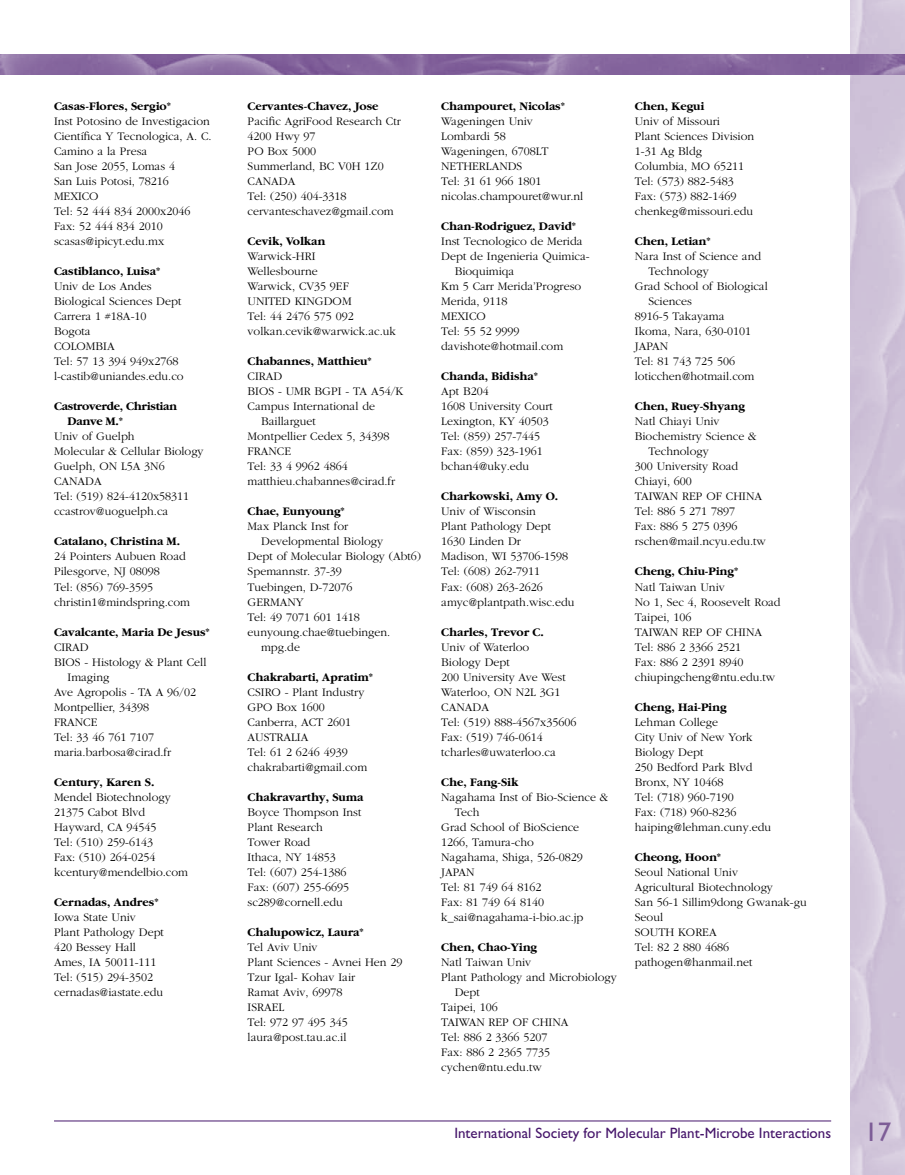
<style>
.page{position:relative;width:905px;height:1175px;background:#fff}
.page>*{position:absolute;margin:0;border:0;box-sizing:border-box;transform-origin:0 0}
.t1{font:15px "Gill Sans";color:#46166b}
.t2{font:300 12px/15px "Garamond";color:#000}
.t3{font:700 12px "Garamond";color:#000}
.t4{font:700 12px/15px "Garamond";letter-spacing:-.02em;color:#000}
.s1{font-size:27px;color:#7d5c97}
</style>
<div class="page">
<img style="left:850px;top:0;width:54px;height:1174px">
<img style="left:0;top:54px;width:904px;height:20px">
<hr style="left:54px;top:1120px;width:777px;height:1px;background:#46166b">
<p class="t3" style="left:54px;top:100px;width:118px">Casas-Flores, Sergio*</p>
<p class="t2" style="left:54px;top:114px;width:159px">Inst Potosino de Investigacion<br>Científica Y Tecnologica, A. C.<br>Camino a la Presa<br>San Jose 2055, Lomas 4<br>San Luis Potosi, 78216<br>MEXICO<br>Tel: 52 444 834 2000x2046<br>Fax: 52 444 834 2010 scasas@ipicyt.edu.mx</p>
<p class="t3" style="left:54px;top:265px;width:108px">Castiblanco, Luisa*</p>
<p class="t2" style="left:54px;top:279px;width:131px">Univ de Los Andes<br>Biological Sciences Dept<br>Carrera 1 #18A-10<br>Bogota<br>COLOMBIA<br>Tel: 57 13 394 949x2768 l-castib@uniandes.edu.co</p>
<p class="t4" style="left:68px;top:399px;width:111px;text-indent:-14px">Castroverde, Christian<br>Danve M.*</p>
<p class="t2" style="left:54px;top:429px;width:151px">Univ of Guelph<br>Molecular &amp; Cellular Biology<br>Guelph, ON L5A 3N6<br>CANADA<br>Tel: (519) 824-4120x58311 ccastrov@uoguelph.ca</p>
<p class="t3" style="left:54px;top:535px;width:128px">Catalano, Christina M.</p>
<p class="t2" style="left:54px;top:549px;width:137px">24 Pointers Aubuen Road<br>Pilesgorve, NJ 08098<br>Tel: (856) 769-3595 christin1@mindspring.com</p>
<p class="t3" style="left:54px;top:625px;width:157px">Cavalcante, Maria De Jesus*</p>
<p class="t2" style="left:54px;top:639px;width:36px">CIRAD</p>
<p class="t2" style="left:54px;top:654px;width:154px">BIOS - Histology &amp; Plant Cell</p>
<p class="t2" style="left:68px;top:669px;width:43px">Imaging</p>
<p class="t2" style="left:54px;top:684px;width:144px">Ave Agropolis - TA A 96/02</p>
<p class="t2" style="left:54px;top:699px;width:97px">Montpellier, 34398</p>
<p class="t2" style="left:54px;top:714px;width:45px">FRANCE</p>
<p class="t2" style="left:54px;top:729px;width:102px">Tel: 33 46 761 7107</p>
<p class="t2" style="left:54px;top:744px;width:119px">maria.barbosa@cirad.fr</p>
<p class="t3" style="left:54px;top:775px;width:102px">Century, Karen S.</p>
<p class="t2" style="left:54px;top:789px;width:135px">Mendel Biotechnology<br>21375 Cabot Blvd<br>Hayward, CA 94545<br>Tel: (510) 259-6143<br>Fax: (510) 264-0254 kcentury@mendelbio.com</p>
<p class="t3" style="left:54px;top:895px;width:106px">Cernadas, Andres*</p>
<p class="t2" style="left:54px;top:909px;width:111px">Iowa State Univ<br>Plant Pathology Dept<br>420 Bessey Hall<br>Ames, IA 50011-111<br>Tel: (515) 294-3502 cernadas@iastate.edu</p>
<p class="t3" style="left:248px;top:100px;width:132px">Cervantes-Chavez, Jose</p>
<p class="t2" style="left:248px;top:114px;width:155px">Pacific AgriFood Research Ctr<br>4200 Hwy 97<br>PO Box 5000<br>Summerland, BC V0H 1Z0<br>CANADA<br>Tel: (250) 404-3318 cervanteschavez@gmail.com</p>
<p class="t3" style="left:248px;top:235px;width:79px">Cevik, Volkan</p>
<p class="t2" style="left:248px;top:249px;width:150px">Warwick-HRI<br>Wellesbourne<br>Warwick, CV35 9EF<br>UNITED KINGDOM<br>Tel: 44 2476 575 092 volkan.cevik@warwick.ac.uk</p>
<p class="t3" style="left:248px;top:355px;width:125px">Chabannes, Matthieu*</p>
<p class="t2" style="left:248px;top:369px;width:36px">CIRAD</p>
<p class="t2" style="left:248px;top:384px;width:157px">BIOS - UMR BGPI - TA A54/K</p>
<p class="t2" style="left:248px;top:399px;width:129px">Campus International de</p>
<p class="t2" style="left:261px;top:414px;width:56px">Baillarguet</p>
<p class="t2" style="left:248px;top:429px;width:143px">Montpellier Cedex 5, 34398</p>
<p class="t2" style="left:248px;top:444px;width:45px">FRANCE</p>
<p class="t2" style="left:248px;top:459px;width:102px">Tel: 33 4 9962 4864</p>
<p class="t2" style="left:248px;top:474px;width:149px">matthieu.chabannes@cirad.fr</p>
<p class="t3" style="left:248px;top:505px;width:98px">Chae, Eunyoung*</p>
<p class="t2" style="left:248px;top:519px;width:102px">Max Planck Inst for</p>
<p class="t2" style="left:261px;top:534px;width:123px">Developmental Biology</p>
<p class="t2" style="left:248px;top:549px;width:175px">Dept of Molecular Biology (Abt6)</p>
<p class="t2" style="left:248px;top:564px;width:96px">Spemannstr. 37-39</p>
<p class="t2" style="left:248px;top:579px;width:106px">Tuebingen, D-72076</p>
<p class="t2" style="left:248px;top:594px;width:58px">GERMANY</p>
<p class="t2" style="left:248px;top:609px;width:114px">Tel: 49 7071 601 1418</p>
<p class="t2" style="left:248px;top:624px;width:144px">eunyoung.chae@tuebingen.</p>
<p class="t2" style="left:261px;top:639px;width:40px">mpg.de</p>
<p class="t3" style="left:248px;top:670px;width:127px">Chakrabarti, Apratim*</p>
<p class="t2" style="left:248px;top:684px;width:121px">CSIRO - Plant Industry<br>GPO Box 1600<br>Canberra, ACT 2601<br>AUSTRALIA<br>Tel: 61 2 6246 4939 chakrabarti@gmail.com</p>
<p class="t3" style="left:248px;top:790px;width:117px">Chakravarthy, Suma</p>
<p class="t2" style="left:248px;top:804px;width:115px">Boyce Thompson Inst<br>Plant Research<br>Tower Road<br>Ithaca, NY 14853<br>Tel: (607) 254-1386<br>Fax: (607) 255-6695 sc289@cornell.edu</p>
<p class="t3" style="left:248px;top:925px;width:117px">Chalupowicz, Laura*</p>
<p class="t2" style="left:248px;top:939px;width:156px">Tel Aviv Univ<br>Plant Sciences - Avnei Hen 29<br>Tzur Igal- Kohav Iair<br>Ramat Aviv, 69978<br>ISRAEL<br>Tel: 972 97 495 345 laura@post.tau.ac.il</p>
<p class="t3" style="left:441px;top:100px;width:125px">Champouret, Nicolas*</p>
<p class="t2" style="left:441px;top:114px;width:144px">Wageningen Univ<br>Lombardi 58<br>Wageningen, 6708LT<br>NETHERLANDS<br>Tel: 31 61 966 1801 nicolas.champouret@wur.nl</p>
<p class="t3" style="left:441px;top:220px;width:136px">Chan-Rodriguez, David*</p>
<p class="t2" style="left:441px;top:234px;width:143px">Inst Tecnologico de Merida</p>
<p class="t2" style="left:441px;top:249px;width:150px">Dept de Ingenieria Quimica-</p>
<p class="t2" style="left:454px;top:264px;width:61px">Bioquimiqa</p>
<p class="t2" style="left:441px;top:279px;width:141px">Km 5 Carr Merida’Progreso</p>
<p class="t2" style="left:441px;top:294px;width:68px">Merida, 9118</p>
<p class="t2" style="left:441px;top:309px;width:46px">MEXICO</p>
<p class="t2" style="left:441px;top:324px;width:80px">Tel: 55 52 9999</p>
<p class="t2" style="left:441px;top:339px;width:123px">davishote@hotmail.com</p>
<p class="t3" style="left:441px;top:370px;width:98px">Chanda, Bidisha*</p>
<p class="t2" style="left:441px;top:384px;width:113px">Apt B204<br>1608 University Court<br>Lexington, KY 40503<br>Tel: (859) 257-7445<br>Fax: (859) 323-1961 bchan4@uky.edu</p>
<p class="t3" style="left:441px;top:490px;width:118px">Charkowski, Amy O.</p>
<p class="t2" style="left:441px;top:504px;width:135px">Univ of Wisconsin<br>Plant Pathology Dept<br>1630 Linden Dr<br>Madison, WI 53706-1598<br>Tel: (608) 262-7911<br>Fax: (608) 263-2626 amyc@plantpath.wisc.edu</p>
<p class="t3" style="left:441px;top:625px;width:104px">Charles, Trevor C.</p>
<p class="t2" style="left:441px;top:639px;width:137px">Univ of Waterloo<br>Biology Dept<br>200 University Ave West<br>Waterloo, ON N2L 3G1<br>CANADA<br>Tel: (519) 888-4567x35606<br>Fax: (519) 746-0614 tcharles@uwaterloo.ca</p>
<p class="t3" style="left:441px;top:775px;width:79px">Che, Fang-Sik</p>
<p class="t2" style="left:441px;top:789px;width:169px">Nagahama Inst of Bio-Science &amp;</p>
<p class="t2" style="left:454px;top:804px;width:26px">Tech</p>
<p class="t2" style="left:441px;top:819px;width:139px">Grad School of BioScience</p>
<p class="t2" style="left:441px;top:834px;width:94px">1266, Tamura-cho</p>
<p class="t2" style="left:441px;top:849px;width:143px">Nagahama, Shiga, 526-0829</p>
<p class="t2" style="left:441px;top:864px;width:35px">JAPAN</p>
<p class="t2" style="left:441px;top:879px;width:102px">Tel: 81 749 64 8162</p>
<p class="t2" style="left:441px;top:894px;width:104px">Fax: 81 749 64 8140</p>
<p class="t2" style="left:441px;top:909px;width:144px">k_sai@nagahama-i-bio.ac.jp</p>
<p class="t3" style="left:441px;top:940px;width:97px">Chen, Chao-Ying</p>
<p class="t2" style="left:441px;top:954px;width:91px">Natl Taiwan Univ</p>
<p class="t2" style="left:441px;top:969px;width:177px">Plant Pathology and Microbiology</p>
<p class="t2" style="left:454px;top:984px;width:27px">Dept</p>
<p class="t2" style="left:441px;top:999px;width:58px">Taipei, 106</p>
<p class="t2" style="left:441px;top:1014px;width:129px">TAIWAN REP OF CHINA</p>
<p class="t2" style="left:441px;top:1029px;width:108px">Tel: 886 2 3366 5207</p>
<p class="t2" style="left:441px;top:1044px;width:110px">Fax: 886 2 2365 7735</p>
<p class="t2" style="left:441px;top:1059px;width:102px">cychen@ntu.edu.tw</p>
<p class="t3" style="left:634px;top:100px;width:71px">Chen, Kegui</p>
<p class="t2" style="left:634px;top:114px;width:121px">Univ of Missouri<br>Plant Sciences Division<br>1-31 Ag Bldg<br>Columbia, MO 65211<br>Tel: (573) 882-5483<br>Fax: (573) 882-1469 chenkeg@missouri.edu</p>
<p class="t3" style="left:634px;top:235px;width:77px">Chen, Letian*</p>
<p class="t2" style="left:634px;top:249px;width:128px">Nara Inst of Science and</p>
<p class="t2" style="left:648px;top:264px;width:62px">Technology</p>
<p class="t2" style="left:634px;top:279px;width:134px">Grad School of Biological</p>
<p class="t2" style="left:648px;top:294px;width:45px">Sciences</p>
<p class="t2" style="left:634px;top:309px;width:91px">8916-5 Takayama</p>
<p class="t2" style="left:634px;top:324px;width:118px">Ikoma, Nara, 630-0101</p>
<p class="t2" style="left:634px;top:339px;width:35px">JAPAN</p>
<p class="t2" style="left:634px;top:354px;width:102px">Tel: 81 743 725 506</p>
<p class="t2" style="left:634px;top:369px;width:121px">loticchen@hotmail.com</p>
<p class="t3" style="left:634px;top:400px;width:111px">Chen, Ruey-Shyang</p>
<p class="t2" style="left:634px;top:414px;width:86px">Natl Chiayi Univ</p>
<p class="t2" style="left:634px;top:429px;width:123px">Biochemistry Science &amp;</p>
<p class="t2" style="left:648px;top:444px;width:62px">Technology</p>
<p class="t2" style="left:634px;top:459px;width:105px">300 University Road</p>
<p class="t2" style="left:634px;top:474px;width:59px">Chiayi, 600</p>
<p class="t2" style="left:634px;top:489px;width:129px">TAIWAN REP OF CHINA</p>
<p class="t2" style="left:634px;top:504px;width:102px">Tel: 886 5 271 7897</p>
<p class="t2" style="left:634px;top:519px;width:104px">Fax: 886 5 275 0396</p>
<p class="t2" style="left:634px;top:534px;width:133px">rschen@mail.ncyu.edu.tw</p>
<p class="t3" style="left:634px;top:565px;width:105px">Cheng, Chiu-Ping*</p>
<p class="t2" style="left:634px;top:579px;width:147px">Natl Taiwan Univ<br>No 1, Sec 4, Roosevelt Road<br>Taipei, 106<br>TAIWAN REP OF CHINA<br>Tel: 886 2 3366 2521<br>Fax: 886 2 2391 8940 chiupingcheng@ntu.edu.tw</p>
<p class="t3" style="left:634px;top:700px;width:93px">Cheng, Hai-Ping</p>
<p class="t2" style="left:634px;top:714px;width:138px">Lehman College<br>City Univ of New York<br>Biology Dept<br>250 Bedford Park Blvd<br>Bronx, NY 10468<br>Tel: (718) 960-7190<br>Fax: (718) 960-8236 haiping@lehman.cuny.edu</p>
<p class="t3" style="left:634px;top:850px;width:88px">Cheong, Hoon*</p>
<p class="t2" style="left:634px;top:864px;width:173px">Seoul National Univ<br>Agricultural Biotechnology<br>San 56-1 Sillim9dong Gwanak-gu<br>Seoul<br>SOUTH KOREA<br>Tel: 82 2 880 4686 pathogen@hanmail.net</p>
<p class="t1" style="left:454px;top:1123px;width:438px">International Society for Molecular Plant-Microbe Interactions <span class="s1">17</span></p>
</div>
